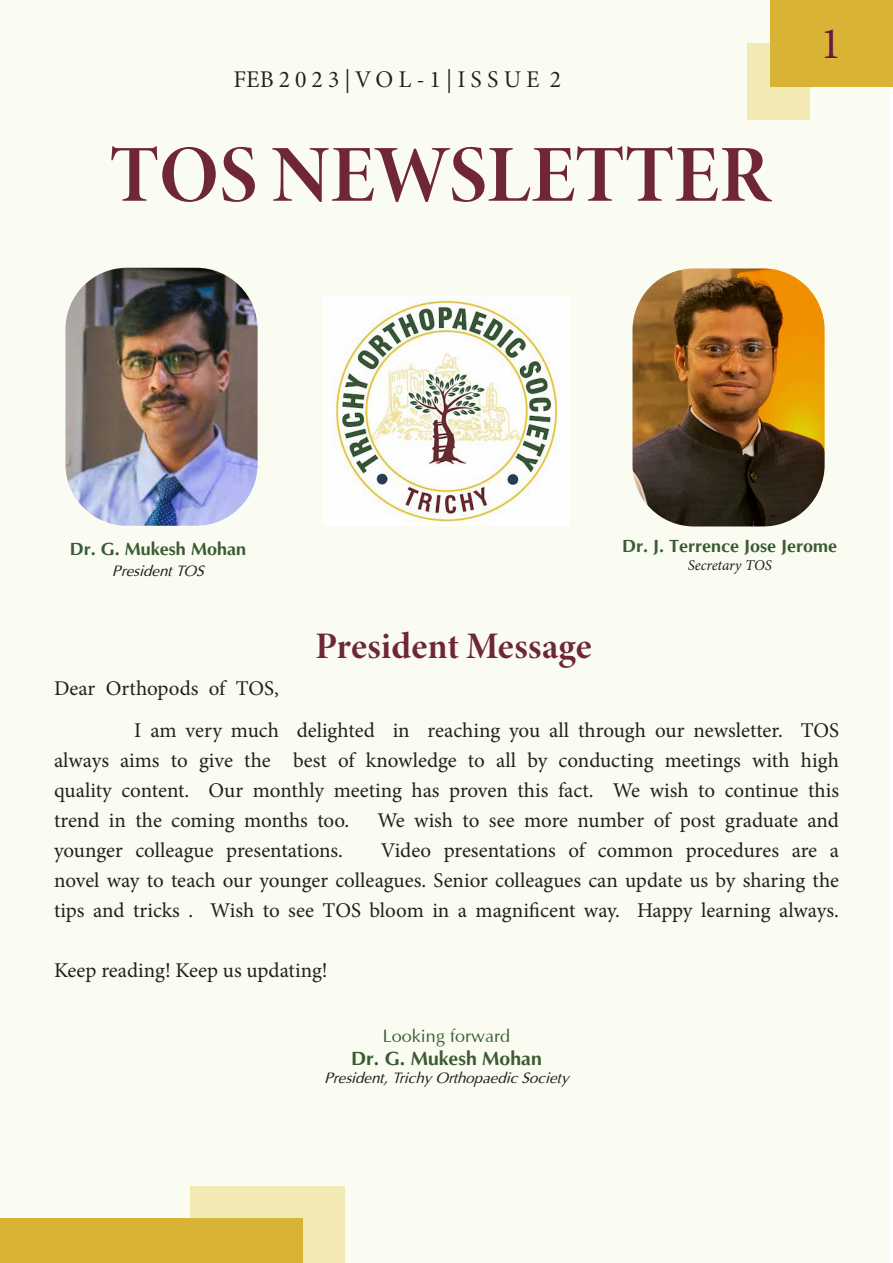
<style>
.page{position:relative;width:893px;height:1263px;background:#fff}
.page>*{position:absolute;margin:0;border:0;box-sizing:border-box;transform-origin:0 0}
.t1{font:81px "Minion Variable Concept";letter-spacing:.005em;color:#702735}
.t2{font:45px "Minion Pro";color:#6c1942}
.t3{font:37.5px "Minion Variable Concept";letter-spacing:.005em;color:#702735}
.t4{font:24px "Minion Variable Concept";color:#231f20}
.t5{font:21px/30px "Minion Pro";color:#231f20}
.t6{font:700 19.5px "Optima";color:#3a5b34}
.t7{font:700 18px "Optima";color:#3a5b34}
.t8{font:18px "Optima";color:#3a5b34}
.t9{font:italic 15px "Optima";color:#231f20}
.t10{font:italic 15px "Minion Pro";letter-spacing:-.005em;color:#231f20}
</style>
<div class="page">
<div style="left:0;top:0;width:889px;height:1263px;background:#fbfcf1"></div>
<div style="left:748px;top:43px;width:62px;height:77px;background:#f2e9b4"></div>
<div style="left:770px;top:0;width:123px;height:86px;background:#d9b434"></div>
<div style="left:191px;top:1187px;width:154px;height:76px;background:#f2e9b4"></div>
<div style="left:0;top:1218px;width:302px;height:45px;background:#d9b434"></div>
<img style="left:632px;top:268px;width:193px;height:258px">
<img style="left:65px;top:268px;width:193px;height:258px">
<img style="left:324px;top:296px;width:245px;height:230px">
<p class="t4" style="left:233px;top:63px;width:329px">FEB 2 0 2 3 | V O L - 1 | I S S U E 2</p>
<p class="t1" style="left:109px;top:118px;width:660px">TOS NEWSLETTER</p>
<h2 class="t2" style="left:820px;top:14px;width:23px">1</h2>
<p class="t7" style="left:70px;top:539px;width:178px">Dr. G. Mukesh Mohan</p>
<p class="t9" style="left:112px;top:562px;width:93px">President TOS</p>
<p class="t5" style="left:54px;top:673px;width:227px">Dear Orthopods of TOS,</p>
<p class="t3" style="left:315px;top:620px;width:278px">President Message</p>
<p class="t7" style="left:622px;top:536px;width:217px">Dr. J. Terrence Jose Jerome</p>
<p class="t10" style="left:688px;top:555px;width:86px">Secretary TOS</p>
<p class="t5" style="left:134px;top:715px;width:706px">I am very much delighted in reaching you all through our newsletter. TOS</p>
<p class="t5" style="left:54px;top:745px;width:786px">always aims to give the best of knowledge to all by conducting meetings with high</p>
<p class="t5" style="left:54px;top:775px;width:786px">quality content. Our monthly meeting has proven this fact. We wish to continue this trend in the coming months too.</p>
<p class="t5" style="left:378px;top:805px;width:463px">We wish to see more number of post graduate and</p>
<p class="t5" style="left:54px;top:835px;width:291px">younger colleague presentations.</p>
<p class="t5" style="left:381px;top:835px;width:460px">Video presentations of common procedures are a</p>
<p class="t5" style="left:54px;top:865px;width:787px">novel way to teach our younger colleagues. Senior colleagues can update us by sharing the tips and tricks . Wish to see TOS bloom in a magnificent way. Happy learning always.</p>
<p class="t5" style="left:54px;top:955px;width:275px">Keep reading! Keep us updating!</p>
<p class="t8" style="left:383px;top:1026px;width:129px">Looking forward</p>
<p class="t6" style="left:351px;top:1048px;width:192px">Dr. G. Mukesh Mohan</p>
<p class="t9" style="left:324px;top:1069px;width:246px">President, Trichy Orthopaedic Society</p>
</div>
